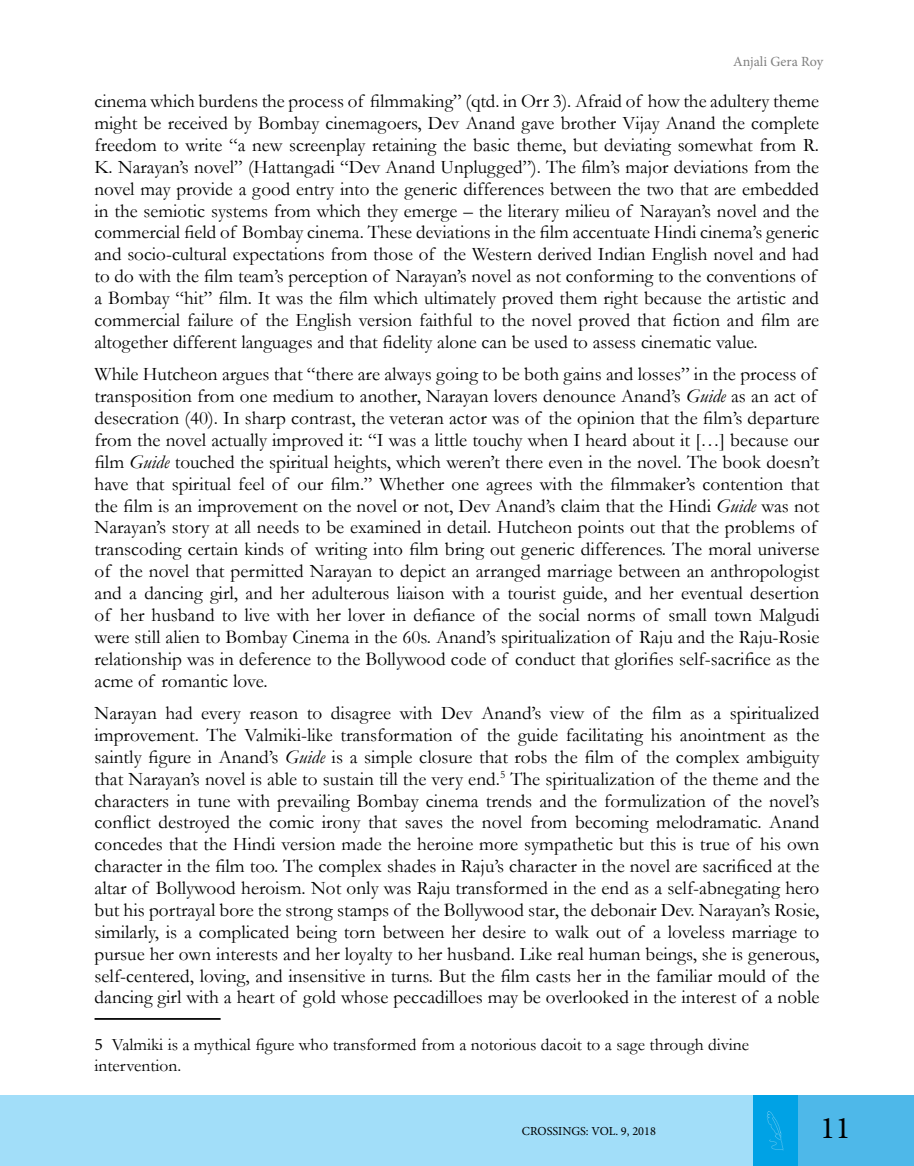
<style>
.page{position:relative;width:914px;height:1166px;background:#fff}
.page>*{position:absolute;margin:0;border:0;box-sizing:border-box;transform-origin:0 0}
.t1{font:31.5px "Minion Pro";color:#000}
.t2{font:19.25px/21.9px "Garamond";color:#000}
.t3{font:17.5px/21px "Garamond";color:#000}
.t4{font:14px "Minion Pro";color:#808080}
.t5{font:12.25px "Minion Pro";color:#000}
.s1{font-style:italic}
.s2{font-family:"Minion Pro"}
</style>
<div class="page">
<div style="left:752px;top:1096px;width:46px;height:70px;background:#00a2e5"></div>
<div style="left:0;top:1096px;width:752px;height:70px;background:#a2def9"></div>
<div style="left:798px;top:1096px;width:116px;height:70px;background:#4eb8e9"></div>
<svg style="left:767px;top:1111px;width:16px;height:39px"></svg>
<hr style="left:94px;top:1018px;width:126px;height:1px;background:#000">
<p class="t4" style="left:733px;top:52px;width:92px">Anjali Gera Roy</p>
<p class="t2" style="left:94px;top:90px;width:726px">cinema which burdens the process of filmmaking” (qtd. in Orr 3). Afraid of how the adultery theme might be received by Bombay cinemagoers, Dev Anand gave brother Vijay Anand the complete freedom to write “a new screenplay retaining the basic theme, but deviating somewhat from R.<br>K. Narayan’s novel” (Hattangadi “Dev Anand Unplugged”). The film’s major deviations from the novel may provide a good entry into the generic differences between the two that are embedded in the semiotic systems from which they emerge – the literary milieu of Narayan’s novel and the commercial field of Bombay cinema. These deviations in the film accentuate Hindi cinema’s generic and socio-cultural expectations from those of the Western derived Indian English novel and had to do with the film team’s perception of Narayan’s novel as not conforming to the conventions of a Bombay “hit” film. It was the film which ultimately proved them right because the artistic and commercial failure of the English version faithful to the novel proved that fiction and film are altogether different languages and that fidelity alone can be used to assess cinematic value.</p>
<p class="t2" style="left:94px;top:363px;width:726px">While Hutcheon argues that “there are always going to be both gains and losses” in the process of transposition from one medium to another, Narayan lovers denounce Anand’s <span class="s1">Guide</span> as an act of desecration (40). In sharp contrast, the veteran actor was of the opinion that the film’s departure from the novel actually improved it: “I was a little touchy when I heard about it […] because our film <span class="s1">Guide</span> touched the spiritual heights, which weren’t there even in the novel. The book doesn’t have that spiritual feel of our film.” Whether one agrees with the filmmaker’s contention that the film is an improvement on the novel or not, Dev Anand’s claim that the Hindi <span class="s1">Guide</span> was not Narayan’s story at all needs to be examined in detail. Hutcheon points out that the problems of transcoding certain kinds of writing into film bring out generic differences. The moral universe of the novel that permitted Narayan to depict an arranged marriage between an anthropologist and a dancing girl, and her adulterous liaison with a tourist guide, and her eventual desertion of her husband to live with her lover in defiance of the social norms of small town Malgudi were still alien to Bombay Cinema in the 60s. Anand’s spiritualization of Raju and the Raju-Rosie relationship was in deference to the Bollywood code of conduct that glorifies self-sacrifice as the acme of romantic love.</p>
<p class="t2" style="left:94px;top:701px;width:726px;text-align:justify">Narayan had every reason to disagree with Dev Anand’s view of the film as a spiritualized improvement. The Valmiki-like transformation of the guide facilitating his anointment as the saintly figure in Anand’s <span class="s1">Guide</span> is a simple closure that robs the film of the complex ambiguity that Narayan’s novel is able to sustain till the very end.<sup>5</sup> The spiritualization of the theme and the characters in tune with prevailing Bombay cinema trends and the formulization of the novel’s conflict destroyed the comic irony that saves the novel from becoming melodramatic. Anand concedes that the Hindi version made the heroine more sympathetic but this is true of his own character in the film too. The complex shades in Raju’s character in the novel are sacrificed at the altar of Bollywood heroism. Not only was Raju transformed in the end as a self-abnegating hero but his portrayal bore the strong stamps of the Bollywood star, the debonair Dev. Narayan’s Rosie, similarly, is a complicated being torn between her desire to walk out of a loveless marriage to pursue her own interests and her loyalty to her husband. Like real human beings, she is generous, self-centered, loving, and insensitive in turns. But the film casts her in the familiar mould of the dancing girl with a heart of gold whose peccadilloes may be overlooked in the interest of a noble</p>
<p class="t3" style="left:94px;top:1034px;width:656px"><span class="s2">5</span> Valmiki is a mythical figure who transformed from a notorious dacoit to a sage through divine intervention.</p>
<p class="t5" style="left:522px;top:1123px;width:135px">CROSSINGS: VOL. 9, 2018</p>
<h1 class="t1" style="left:820px;top:1106px;width:32px">11</h1>
</div>
